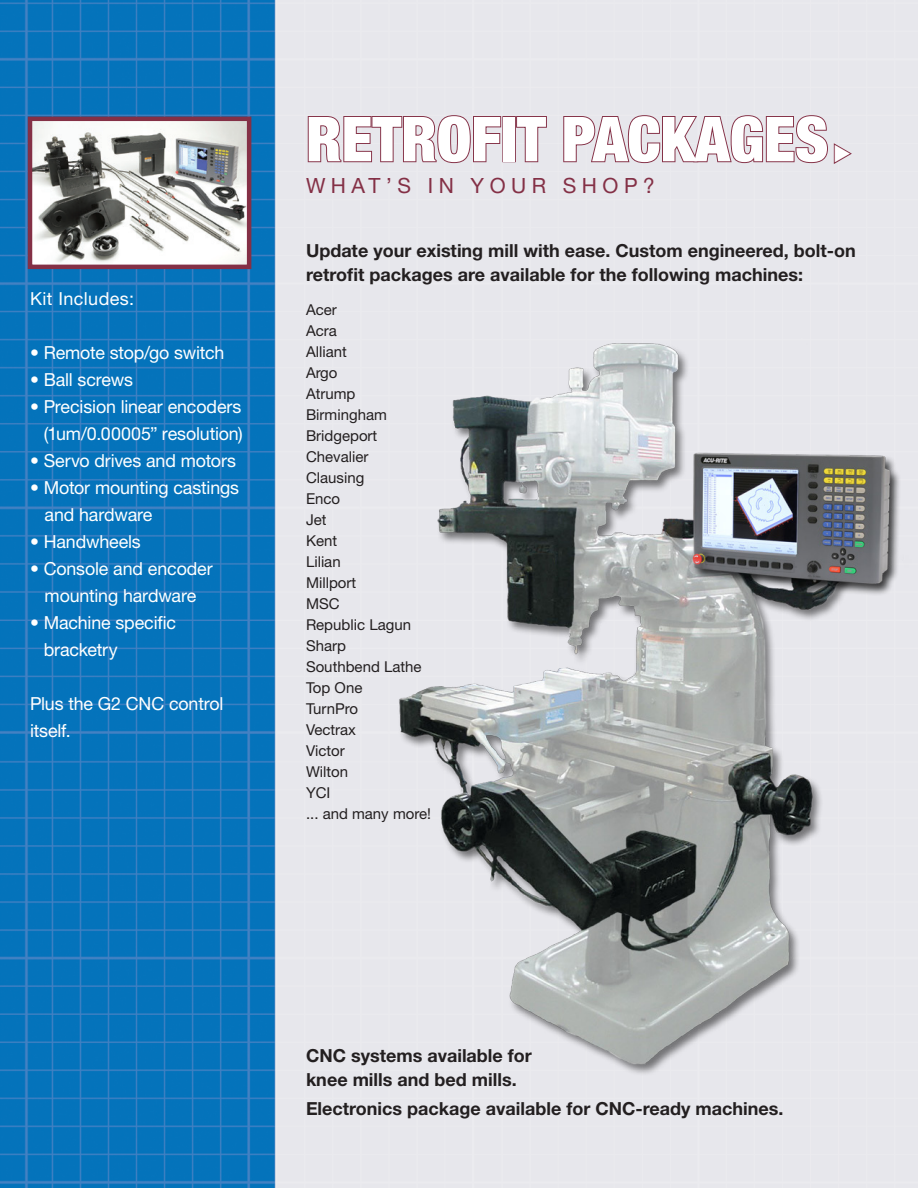
<style>
.page{position:relative;width:918px;height:1188px;background:#fff}
.page>*{position:absolute;margin:0;border:0;box-sizing:border-box;transform-origin:0 0}
.t1{font:900 condensed 61.95px "Helvetica Neue LT Std";color:#fff}
.t2{font:21px "Helvetica Neue LT Std";letter-spacing:.26em;color:#843046}
.t3{font:18px/27px "Helvetica Neue LT Std";letter-spacing:-.01em;color:#fff}
.t4{font:700 18px/24px "Helvetica Neue LT Std";color:#231f20}
.t5{font:18px "Helvetica Neue LT Std";letter-spacing:.02em;color:#fff}
.t6{font:15px/21px "Helvetica Neue LT Std";color:#231f20}
</style>
<div class="page">
<img style="left:0;top:0;width:918px;height:1188px">
<img style="left:33px;top:122px;width:213px;height:142px">
<div style="left:28px;top:117px;width:223px;height:152px;border:4px solid #843046"></div>
<img style="left:363px;top:328px;width:555px;height:748px">
<svg style="left:307px;top:114px;width:195px;height:50px;background:#d0bdc6"></svg>
<div style="left:502px;top:116px;width:14px;height:46px;border:2px solid #843046"></div>
<svg style="left:515px;top:115px;width:33px;height:48px;background:#d2c1c9"></svg>
<svg style="left:562px;top:114px;width:291px;height:52px;background:#d3c3cb"></svg>
<p class="t5" style="left:30px;top:288px;width:106px">Kit Includes:</p>
<p class="t3" style="left:30px;top:339px;width:196px">• Remote stop/go switch</p>
<p class="t3" style="left:30px;top:366px;width:105px">• Ball screws</p>
<p class="t3" style="left:30px;top:393px;width:214px;text-align:right">• Precision linear encoders (1um/0.00005” resolution)</p>
<p class="t3" style="left:30px;top:447px;width:208px">• Servo drives and motors</p>
<p class="t3" style="left:30px;top:474px;width:211px">• Motor mounting castings</p>
<p class="t3" style="left:45px;top:501px;width:109px">and hardware</p>
<p class="t3" style="left:30px;top:528px;width:112px">• Handwheels</p>
<p class="t3" style="left:30px;top:555px;width:184px;text-align:center">• Console and encoder mounting hardware</p>
<p class="t3" style="left:44px;top:609px;width:134px;text-indent:-14px">• Machine specific bracketry</p>
<p class="t3" style="left:30px;top:690px;width:195px">Plus the G2 CNC control itself.</p>
<p class="t1" style="left:306px;top:101px;width:524px">RETROFIT PACKAGES</p>
<p class="t2" style="left:306px;top:173px;width:350px">WHAT’S IN YOUR SHOP?</p>
<p class="t4" style="left:306px;top:238px;width:551px">Update your existing mill with ease. Custom engineered, bolt-on retrofit packages are available for the following machines:</p>
<p class="t6" style="left:306px;top:299px;width:32px">Acer</p>
<p class="t6" style="left:306px;top:320px;width:32px">Acra</p>
<p class="t6" style="left:306px;top:341px;width:42px">Alliant</p>
<p class="t6" style="left:306px;top:362px;width:33px">Argo</p>
<p class="t6" style="left:306px;top:383px;width:51px">Atrump</p>
<p class="t6" style="left:306px;top:404px;width:82px">Birmingham</p>
<p class="t6" style="left:306px;top:425px;width:73px">Bridgeport</p>
<p class="t6" style="left:306px;top:446px;width:64px">Chevalier</p>
<p class="t6" style="left:306px;top:467px;width:60px">Clausing</p>
<p class="t6" style="left:306px;top:488px;width:36px">Enco</p>
<p class="t6" style="left:306px;top:509px;width:22px">Jet</p>
<p class="t6" style="left:306px;top:530px;width:33px">Kent</p>
<p class="t6" style="left:306px;top:551px;width:36px">Lilian</p>
<p class="t6" style="left:306px;top:572px;width:52px">Millport</p>
<p class="t6" style="left:306px;top:593px;width:35px">MSC</p>
<p class="t6" style="left:306px;top:614px;width:107px">Republic Lagun</p>
<p class="t6" style="left:306px;top:635px;width:42px">Sharp</p>
<p class="t6" style="left:306px;top:656px;width:117px">Southbend Lathe</p>
<p class="t6" style="left:306px;top:677px;width:58px">Top One</p>
<p class="t6" style="left:306px;top:698px;width:54px">TurnPro</p>
<p class="t6" style="left:306px;top:719px;width:51px">Vectrax</p>
<p class="t6" style="left:306px;top:740px;width:44px">Victor<br>Wilton</p>
<p class="t6" style="left:306px;top:782px;width:26px">YCI</p>
<p class="t6" style="left:306px;top:803px;width:127px">... and many more!</p>
<p class="t4" style="left:306px;top:1043px;width:227px">CNC systems available for knee mills and bed mills.</p>
<p class="t4" style="left:306px;top:1096px;width:479px">Electronics package available for CNC-ready machines.</p>
</div>
